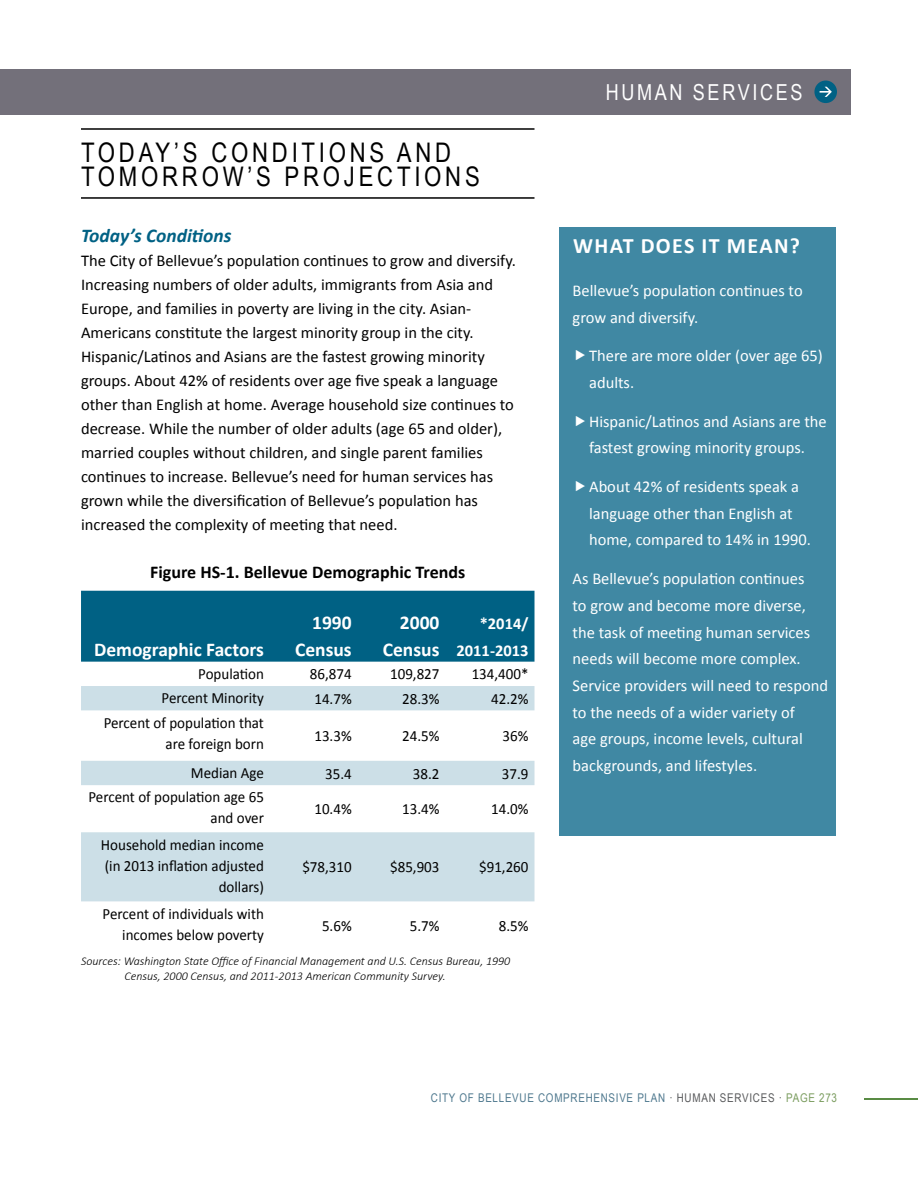
<style>
.page{position:relative;width:918px;height:1188px;background:#fff}
.page>*{position:absolute;margin:0;border:0;box-sizing:border-box;transform-origin:0 0}
.Heading_1{font:27px/24px "Arial Narrow";letter-spacing:.14em;color:#000}
.Sidebar_heading{font:700 22.05px "Calibri";letter-spacing:.065em;color:#fff}
.t1{font:22.05px "Arial Narrow";letter-spacing:.12em;color:#fff}
.Table_header{font:700 19.5px/26.7px "Calibri";color:#fff;text-align:right}
.Heading_3{font:italic 700 19.5px "Calibri";color:#006184}
.Exhibit{font:700 18px "Calibri";color:#000}
.t2{font:16.5px/24px "Calibri";color:#000}
.Sidebar_text{font:16.5px/26.7px "Calibri";color:#fff}
.Table_header-2{font:700 16.5px "Calibri";color:#fff}
.Table_Text{font:15.6px/21px "Calibri";color:#000;text-align:right;scale:.96 1}
.Source{font:italic 300 12px/15px "Calibri";color:#000}
.t3{font:12px "Arial Narrow";letter-spacing:.06em;color:#4e788e}
.s1{color:#58595b}
.s2{color:#7a9c5e}
</style>
<div class="page">
<div style="left:0;top:69px;width:850px;height:45px;background:#73707a"></div>
<div style="left:814px;top:81px;width:23px;height:22px;background:#006184;border-radius:50%"></div>
<svg style="left:820px;top:87px;width:12px;height:10px"></svg>
<hr style="left:864px;top:1098px;width:54px;height:1px;background:#598b44">
<hr style="left:81px;top:128px;width:454px;height:2px;background:#000">
<hr style="left:81px;top:197px;width:454px;height:2px;background:#000">
<div style="left:81px;top:591px;width:454px;height:71px;background:#006184"></div>
<svg style="left:81px;top:686px;width:454px;height:215px;fill:#ccdfe7"></svg>
<div style="left:559px;top:227px;width:277px;height:608px;background:#4088a3"></div>
<p class="Heading_1" style="left:81px;top:140px;width:400px">TODAY’S CONDITIONS AND<br>TOMORROW’S PROJECTIONS</p>
<p class="Heading_3" style="left:81px;top:223px;width:152px">Today’s Conditions</p>
<p class="t2" style="left:81px;top:249px;width:436px">The City of Bellevue’s population continues to grow and diversify.<br>Increasing numbers of older adults, immigrants from Asia and Europe, and families in poverty are living in the city. Asian-Americans constitute the largest minority group in the city.<br>Hispanic/Latinos and Asians are the fastest growing minority groups. About 42% of residents over age five speak a language other than English at home. Average household size continues to decrease. While the number of older adults (age 65 and older), married couples without children, and single parent families continues to increase. Bellevue’s need for human services has grown while the diversification of Bellevue’s population has increased the complexity of meeting that need.</p>
<p class="Exhibit" style="left:150px;top:561px;width:317px">Figure HS-1. Bellevue Demographic Trends</p>
<p class="Table_header" style="left:94px;top:636px;width:171px">Demographic Factors</p>
<p class="Table_header" style="left:295px;top:609px;width:58px">1990<br>Census</p>
<p class="Table_header" style="left:383px;top:609px;width:58px">2000<br>Census</p>
<p class="Table_header-2" style="left:480px;top:613px;width:50px">*2014/</p>
<p class="Table_header-2" style="left:457px;top:640px;width:73px">2011-2013</p>
<p class="Table_Text" style="left:198px;top:663px;width:70px">Population</p>
<p class="Table_Text" style="left:310px;top:664px;width:45px">86,874</p>
<p class="Table_Text" style="left:390px;top:664px;width:53px">109,827</p>
<p class="Table_Text" style="left:472px;top:664px;width:61px">134,400*</p>
<p class="Table_Text" style="left:162px;top:688px;width:108px">Percent Minority</p>
<p class="Table_Text" style="left:314px;top:688px;width:40px">14.7%</p>
<p class="Table_Text" style="left:402px;top:688px;width:40px">28.3%</p>
<p class="Table_Text" style="left:491px;top:688px;width:40px">42.2%</p>
<p class="Table_Text" style="left:104px;top:712px;width:169px">Percent of population that are foreign born</p>
<p class="Table_Text" style="left:314px;top:726px;width:40px">13.3%</p>
<p class="Table_Text" style="left:402px;top:726px;width:40px">24.5%</p>
<p class="Table_Text" style="left:503px;top:726px;width:29px">36%</p>
<p class="Table_Text" style="left:191px;top:762px;width:78px">Median Age</p>
<p class="Table_Text" style="left:325px;top:763px;width:29px">35.4</p>
<p class="Table_Text" style="left:413px;top:763px;width:29px">38.2</p>
<p class="Table_Text" style="left:502px;top:763px;width:29px">37.9</p>
<p class="Table_Text" style="left:88px;top:787px;width:184px">Percent of population age 65 and over</p>
<p class="Table_Text" style="left:314px;top:799px;width:40px">10.4%</p>
<p class="Table_Text" style="left:402px;top:799px;width:40px">13.4%</p>
<p class="Table_Text" style="left:491px;top:799px;width:40px">14.0%</p>
<p class="Table_Text" style="left:101px;top:834px;width:171px">Household median income (in 2013 inflation adjusted dollars)</p>
<p class="Table_Text" style="left:302px;top:857px;width:53px">$78,310</p>
<p class="Table_Text" style="left:390px;top:857px;width:53px">$85,903</p>
<p class="Table_Text" style="left:479px;top:857px;width:53px">$91,260</p>
<p class="Table_Text" style="left:103px;top:903px;width:170px">Percent of individuals with incomes below poverty</p>
<p class="Table_Text" style="left:322px;top:915px;width:32px">5.6%</p>
<p class="Table_Text" style="left:410px;top:915px;width:32px">5.7%</p>
<p class="Table_Text" style="left:499px;top:915px;width:32px">8.5%</p>
<p class="Source" style="left:125px;top:953px;width:387px;text-indent:-44px">Sources: Washington State Office of Financial Management and U.S. Census Bureau, 1990<br>Census, 2000 Census, and 2011-2013 American Community Survey.</p>
<h2 class="t1" style="left:606px;top:76px;width:198px">HUMAN SERVICES</h2>
<p class="Sidebar_heading" style="left:573px;top:231px;width:228px">WHAT DOES IT MEAN?</p>
<p class="Sidebar_text" style="left:573px;top:277px;width:232px">Bellevue’s population continues to grow and diversify.</p>
<p class="Sidebar_text" style="left:589px;top:343px;width:235px">There are more older (over age 65) adults.</p>
<p class="Sidebar_text" style="left:589px;top:408px;width:239px">Hispanic/Latinos and Asians are the fastest growing minority groups.</p>
<p class="Sidebar_text" style="left:589px;top:473px;width:223px">About 42% of residents speak a language other than English at home, compared to 14% in 1990.</p>
<p class="Sidebar_text" style="left:573px;top:565px;width:257px">As Bellevue’s population continues<br>to grow and become more diverse, the task of meeting human services needs will become more complex.<br>Service providers will need to respond to the needs of a wider variety of<br>age groups, income levels, cultural backgrounds, and lifestyles.</p>
<p class="t3" style="left:431px;top:1089px;width:408px">CITY OF BELLEVUE COMPREHENSIVE PLAN <span class="s1">· HUMAN SERVICES ·</span> <span class="s2">PAGE 273</span></p>
</div>
